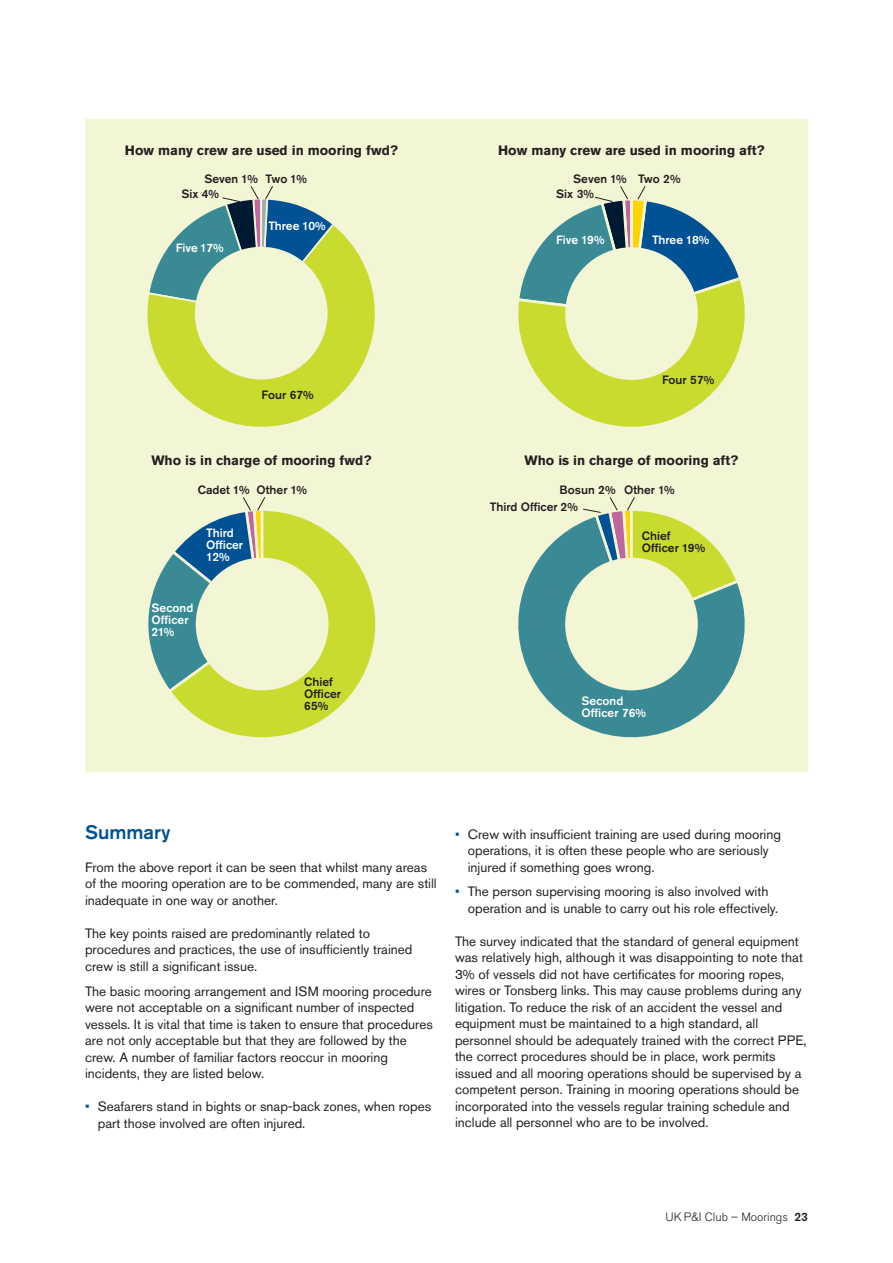
<style>
.page{position:relative;width:893px;height:1263px;background:#fff}
.page>*{position:absolute;margin:0;border:0;box-sizing:border-box;transform-origin:0 0}
.t1{font:500 19.5px "Akzidenz Grotesk BE";color:#005294}
.t2{font:13.5px/16.5px "Akzidenz Grotesk BE";color:#231f20}
.t3{font:700 13.5px "Akzidenz Grotesk BE";color:#231f20}
.t4{font:500 12px/12px "Akzidenz Grotesk BE";color:#231f20}
.t5{font:500 12px/12px "Akzidenz Grotesk BE";color:#fff}
.t6{font:300 12px "Akzidenz Grotesk BE";color:#231f20}
.s1{color:#005294}
.s2{font-weight:500}
</style>
<div class="page">
<div style="left:85px;top:119px;width:723px;height:652px;background:#f2f6d5"></div>
<svg style="left:147px;top:227px;width:228px;height:200px"></svg>
<div style="left:195px;top:247px;width:133px;height:132px;background:#f2f6d5;border-radius:50%"></div>
<svg style="left:174px;top:511px;width:202px;height:227px"></svg>
<div style="left:196px;top:558px;width:132px;height:132px;background:#f2f6d5;border-radius:50%"></div>
<svg style="left:518px;top:522px;width:227px;height:216px"></svg>
<div style="left:565px;top:558px;width:133px;height:132px;background:#f2f6d5;border-radius:50%"></div>
<svg style="left:147px;top:186px;width:189px;height:130px"></svg>
<svg style="left:518px;top:186px;width:227px;height:241px"></svg>
<svg style="left:148px;top:497px;width:118px;height:198px"></svg>
<svg style="left:582px;top:497px;width:159px;height:130px"></svg>
<p class="t3" style="left:125px;top:145px;width:275px">How many crew are used in mooring fwd?</p>
<p class="t3" style="left:498px;top:145px;width:268px">How many crew are used in mooring aft?</p>
<p class="t4" style="left:573px;top:174px;width:55px">Seven 1%</p>
<p class="t4" style="left:204px;top:174px;width:55px">Seven 1%</p>
<p class="t4" style="left:638px;top:174px;width:44px">Two 2%</p>
<p class="t4" style="left:266px;top:174px;width:43px">Two 1%</p>
<p class="t5" style="left:268px;top:220px;width:59px">Three 10%</p>
<p class="t4" style="left:556px;top:189px;width:39px">Six 3%</p>
<p class="t4" style="left:181px;top:189px;width:39px">Six 4%</p>
<p class="t5" style="left:176px;top:243px;width:49px">Five 17%</p>
<p class="t4" style="left:261px;top:389px;width:54px">Four 67%</p>
<p class="t5" style="left:556px;top:234px;width:50px">Five 19%</p>
<p class="t5" style="left:652px;top:234px;width:59px">Three 18%</p>
<p class="t4" style="left:662px;top:375px;width:54px">Four 57%</p>
<p class="t3" style="left:151px;top:455px;width:222px">Who is in charge of mooring fwd?</p>
<p class="t3" style="left:525px;top:455px;width:215px">Who is in charge of mooring aft?</p>
<p class="t4" style="left:198px;top:484px;width:53px">Cadet 1%</p>
<p class="t4" style="left:624px;top:484px;width:52px">Other 1%</p>
<p class="t4" style="left:642px;top:531px;width:65px">Chief<br>Officer 19%</p>
<p class="t4" style="left:257px;top:484px;width:52px">Other 1%</p>
<p class="t4" style="left:560px;top:484px;width:57px">Bosun 2%</p>
<p class="t4" style="left:490px;top:501px;width:90px">Third Officer 2%</p>
<p class="t5" style="left:206px;top:528px;width:38px">Third<br>Officer<br>12%</p>
<p class="t5" style="left:152px;top:603px;width:43px">Second<br>Officer<br>21%</p>
<p class="t4" style="left:304px;top:677px;width:38px">Chief<br>Officer<br>65%</p>
<p class="t5" style="left:582px;top:695px;width:66px">Second<br>Officer 76%</p>
<h1 class="t1" style="left:85px;top:825px;width:87px">Summary</h1>
<p class="t2" style="left:85px;top:860px;width:353px">From the above report it can be seen that whilst many areas of the mooring operation are to be commended, many are still inadequate in one way or another.</p>
<p class="t2" style="left:85px;top:926px;width:329px">The key points raised are predominantly related to procedures and practices, the use of insufficiently trained crew is still a significant issue.</p>
<p class="t2" style="left:85px;top:984px;width:349px">The basic mooring arrangement and ISM mooring procedure were not acceptable on a significant number of inspected vessels. It is vital that time is taken to ensure that procedures are not only acceptable but that they are followed by the crew. A number of familiar factors reoccur in mooring incidents, they are listed below.</p>
<p class="t2" style="left:98px;top:1099px;width:335px;text-indent:-13px"><span class="s1">•</span> Seafarers stand in bights or snap-back zones, when ropes part those involved are often injured.</p>
<p class="t2" style="left:468px;top:827px;width:315px;text-indent:-13px"><span class="s1">•</span> Crew with insufficient training are used during mooring operations, it is often these people who are seriously injured if something goes wrong.</p>
<p class="t2" style="left:468px;top:885px;width:312px;text-indent:-13px"><span class="s1">•</span> The person supervising mooring is also involved with operation and is unable to carry out his role effectively.</p>
<p class="t2" style="left:455px;top:934px;width:353px">The survey indicated that the standard of general equipment was relatively high, although it was disappointing to note that 3% of vessels did not have certificates for mooring ropes, wires or Tonsberg links. This may cause problems during any litigation. To reduce the risk of an accident the vessel and equipment must be maintained to a high standard, all personnel should be adequately trained with the correct PPE, the correct procedures should be in place, work permits issued and all mooring operations should be supervised by a competent person. Training in mooring operations should be incorporated into the vessels regular training schedule and include all personnel who are to be involved.</p>
<p class="t6" style="left:665px;top:1210px;width:144px">UK P&amp;I Club – Moorings <span class="s2">23</span></p>
</div>
